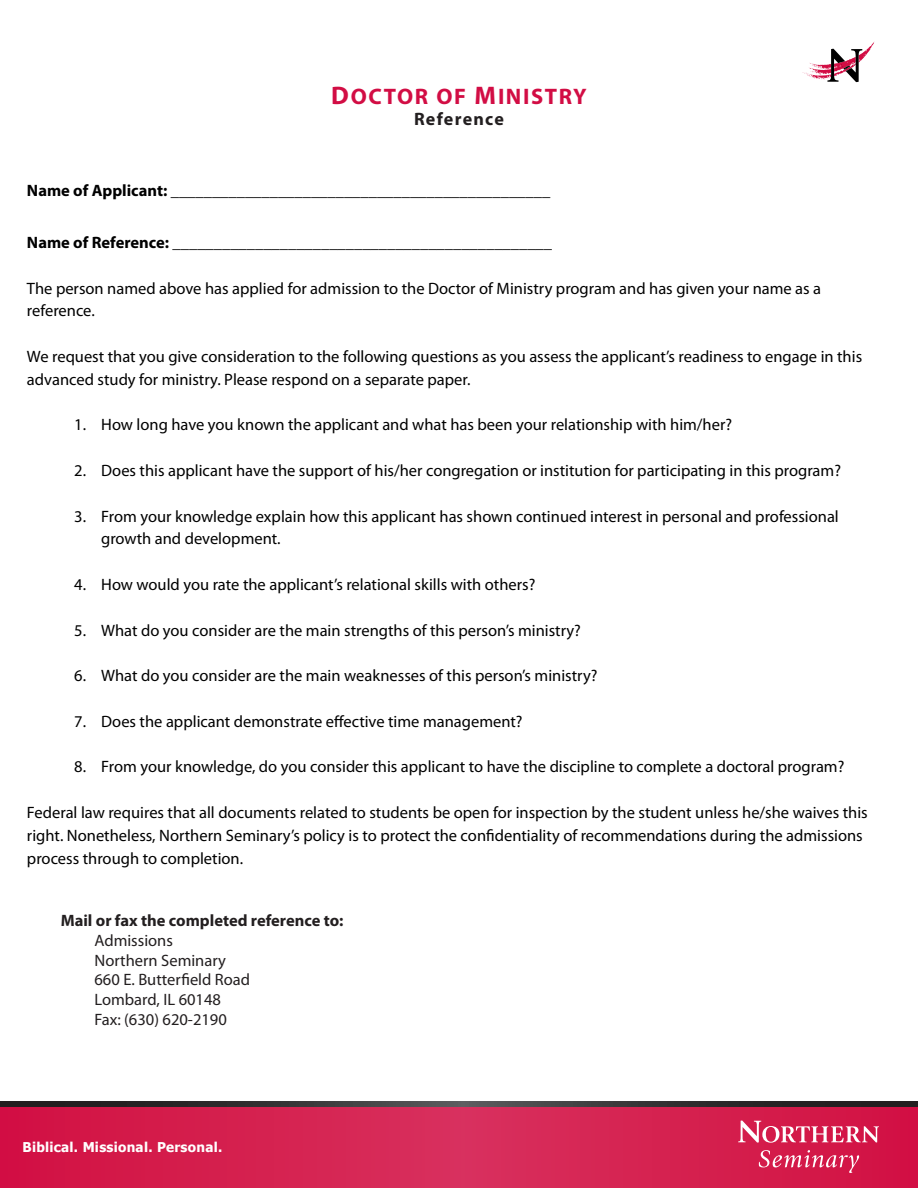
<style>
.page{position:relative;width:918px;height:1188px;background:#fff}
.page>*{position:absolute;margin:0;border:0;box-sizing:border-box;transform-origin:0 0}
.t1{font:700 22.5px "Myriad Pro";letter-spacing:.07em;color:#d20d44}
.t2{font:700 18px "Myriad Pro";letter-spacing:.07em;color:#231f20}
.t3{font:16.5px/22.8px "Myriad Pro";color:#000}
.t4{font:16.5px "Myriad Pro";color:#231f20}
.t5{font:700 16.5px "Myriad Pro";color:#231f20}
.t6{font:700 13.5px "Tahoma";letter-spacing:.02em;color:#fff}
.s1{font-size:25.5px}
.s2{font-weight:700}
</style>
<div class="page">
<svg style="left:0;top:1107px;width:918px;height:81px;background:#d4204f"></svg>
<svg style="left:0;top:1101px;width:918px;height:6px;background:#353334"></svg>
<svg style="left:738px;top:1120px;width:141px;height:23px"></svg>
<svg style="left:759px;top:1150px;width:100px;height:23px;background:#da4068"></svg>
<svg style="left:803px;top:42px;width:71px;height:40px"></svg>
<p class="t1" style="left:331px;top:82px;width:257px"><span class="s1">D</span>OCTOR OF <span class="s1">M</span>INISTRY</p>
<p class="t2" style="left:414px;top:108px;width:91px">Reference</p>
<p class="t3" style="left:27px;top:179px;width:525px"><span class="s2">Name of Applicant:</span> ______________________________________________</p>
<p class="t3" style="left:27px;top:231px;width:527px"><span class="s2">Name of Reference:</span> ______________________________________________</p>
<p class="t3" style="left:27px;top:276px;width:796px">The person named above has applied for admission to the Doctor of Ministry program and has given your name as a reference.</p>
<p class="t3" style="left:27px;top:345px;width:837px">We request that you give consideration to the following questions as you assess the applicant’s readiness to engage in this advanced study for ministry. Please respond on a separate paper.</p>
<p class="t3" style="left:74px;top:413px;width:659px">1. How long have you known the applicant and what has been your relationship with him/her?</p>
<p class="t3" style="left:74px;top:459px;width:768px">2. Does this applicant have the support of his/her congregation or institution for participating in this program?</p>
<p class="t3" style="left:101px;top:504px;width:739px;text-indent:-27px">3. From your knowledge explain how this applicant has shown continued interest in personal and professional growth and development.</p>
<p class="t3" style="left:74px;top:573px;width:463px">4. How would you rate the applicant’s relational skills with others?</p>
<p class="t3" style="left:74px;top:618px;width:508px">5. What do you consider are the main strengths of this person’s ministry?</p>
<p class="t3" style="left:74px;top:664px;width:525px">6. What do you consider are the main weaknesses of this person’s ministry?</p>
<p class="t3" style="left:74px;top:710px;width:450px">7. Does the applicant demonstrate effective time management?</p>
<p class="t3" style="left:74px;top:755px;width:772px">8. From your knowledge, do you consider this applicant to have the discipline to complete a doctoral program?</p>
<p class="t3" style="left:27px;top:801px;width:842px">Federal law requires that all documents related to students be open for inspection by the student unless he/she waives this right. Nonetheless, Northern Seminary’s policy is to protect the confidentiality of recommendations during the admissions process through to completion.</p>
<p class="t5" style="left:61px;top:910px;width:284px">Mail or fax the completed reference to:</p>
<p class="t4" style="left:94px;top:930px;width:80px">Admissions</p>
<p class="t4" style="left:94px;top:950px;width:133px">Northern Seminary</p>
<p class="t4" style="left:94px;top:970px;width:157px">660 E. Butterfield Road</p>
<p class="t4" style="left:94px;top:990px;width:128px">Lombard, IL 60148</p>
<p class="t4" style="left:94px;top:1009px;width:134px">Fax: (630) 620-2190</p>
<p class="t6" style="left:22px;top:1137px;width:201px">Biblical. Missional. Personal.</p>
</div>
